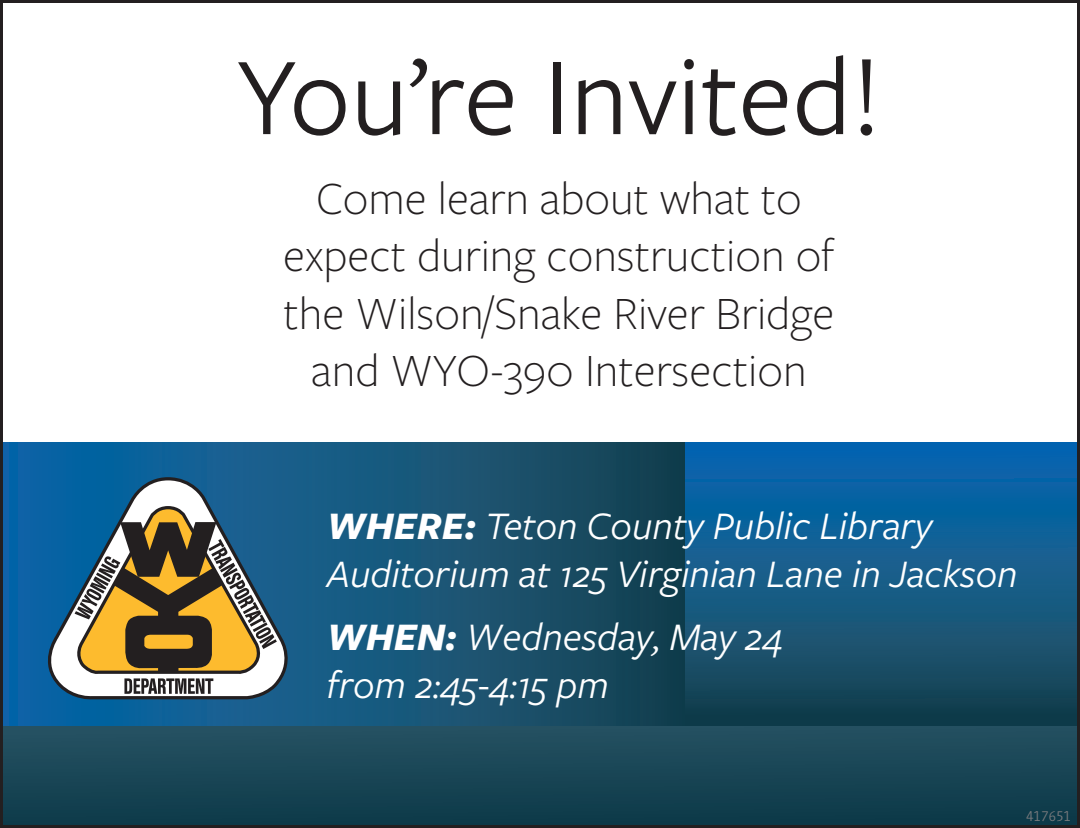
<style>
.page{position:relative;width:1080px;height:828px;background:#fff}
.page>*{position:absolute;margin:0;border:0;box-sizing:border-box;transform-origin:0 0}
.t1{font:114.9px "Freight Sans Pro";color:#231f20}
.t2{font:300 48px/57.6px "Freight Sans Pro";color:#231f20;text-align:center}
.t3{font:italic 40.5px/48px "Freight Sans Pro";color:#fff}
.t4{font:300 15px "Agilita LT Pro";color:#787a7d}
.s1{font-weight:700}
</style>
<div class="page">
<div style="left:0;top:725px;width:1080px;height:103px;background:linear-gradient(to bottom,#255264,#0d3644)"></div>
<div style="left:0;top:443px;width:685px;height:282px;background:linear-gradient(to right,#0b69ad,#1c4653)"></div>
<svg style="left:685px;top:443px;width:395px;height:282px"></svg>
<svg style="left:36px;top:476px;width:259px;height:225px"></svg>
<svg style="left:75px;top:504px;width:202px;height:190px"></svg>
<h1 class="t1" style="left:237px;top:20px;width:646px">You’re Invited!</h1>
<p class="t2" style="left:283px;top:167px;width:553px">Come learn about what to expect during construction of the Wilson/Snake River Bridge and WYO-390 Intersection</p>
<p class="t3" style="left:327px;top:500px;width:692px"><span class="s1">WHERE:</span> Teton County Public Library<br>Auditorium at 125 Virginian Lane in Jackson</p>
<p class="t3" style="left:327px;top:611px;width:458px"><span class="s1">WHEN:</span> Wednesday, May 24 from 2:45-4:15 pm</p>
<p class="t4" style="left:1026px;top:806px;width:46px">417651</p>
</div>
